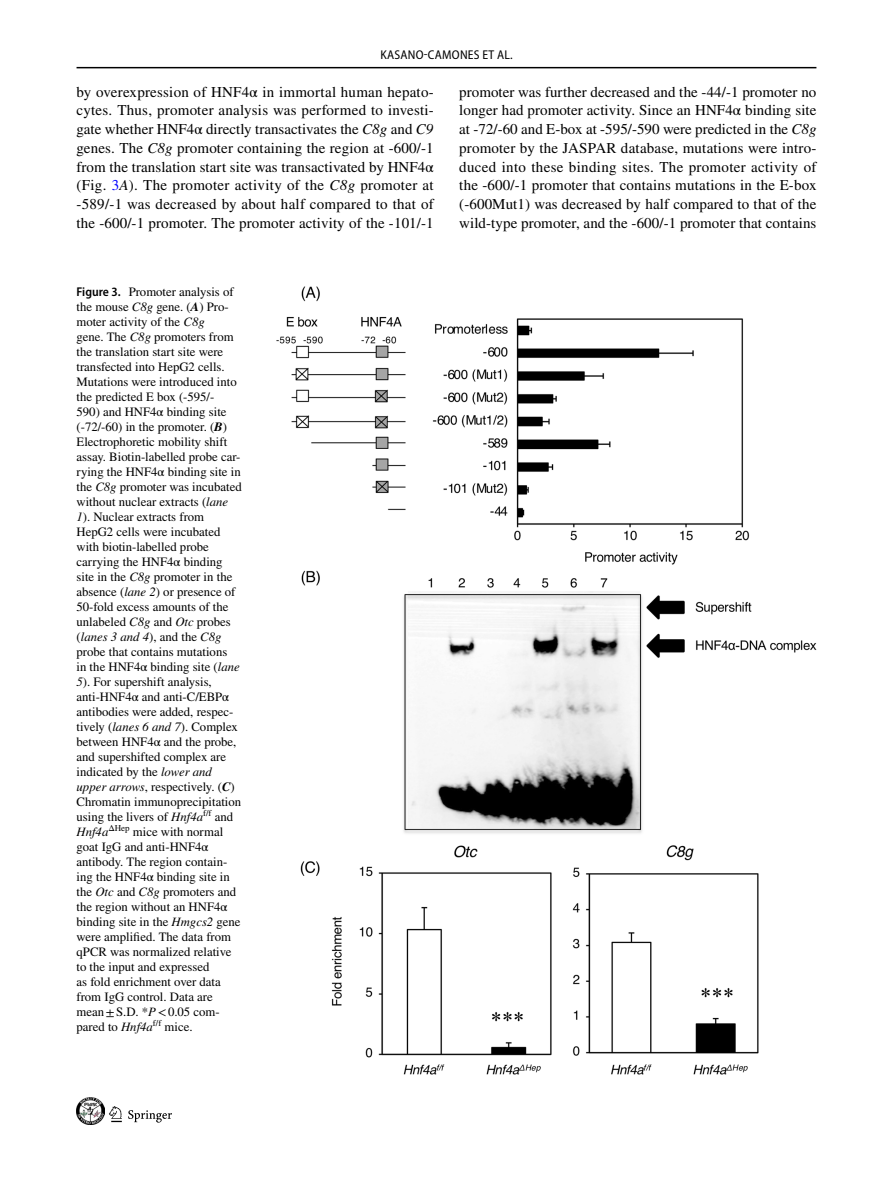
<style>
.page{position:relative;width:893px;height:1187px;background:#fff}
.page>*{position:absolute;margin:0;border:0;box-sizing:border-box;transform-origin:0 0}
.t1{font:15px/18.8px "STIX";letter-spacing:.005em;color:#000;text-align:justify}
.t2{font:12.75px/15px "STIX";color:#000}
.t3{font:semi-condensed 12.75px "Myriad Pro";letter-spacing:.02em;color:#000}
.s1{font-style:italic}
.s2{color:#00f}
.s3{font-family:"Myriad Pro";font-weight:600;font-stretch:semi-condensed}
.s4{font-weight:700;font-style:italic}
</style>
<div class="page">
<hr style="left:77px;top:67px;width:739px;height:1px;background:#000">
<svg style="left:109px;top:1106px;width:13px;height:15px"></svg>
<svg style="left:128px;top:1110px;width:44px;height:12px"></svg>
<img style="left:77px;top:1097px;width:27px;height:27px">
<img style="left:276px;top:286px;width:540px;height:787px">
<p class="t3" style="left:380px;top:48px;width:134px">KASANO-CAMONES ET AL.</p>
<p class="t1" style="left:77px;top:83px;width:359px">by overexpression of HNF4α in immortal human hepato&shy;cytes. Thus, promoter analysis was performed to investi&shy;gate whether HNF4α directly transactivates the <span class="s1">C8g</span> and <span class="s1">C9 </span>genes. The <span class="s1">C8g</span> promoter containing the region at -600/-1 from the translation start site was transactivated by HNF4α (Fig. <span class="s2">3</span><span class="s1">A</span>). The promoter activity of the <span class="s1">C8g</span> promoter at -589/-1 was decreased by about half compared to that of the -600/-1 promoter. The promoter activity of the -101/-1</p>
<p class="t1" style="left:459px;top:83px;width:359px">promoter was further decreased and the -44/-1 promoter no longer had promoter activity. Since an HNF4α binding site at -72/-60 and E-box at -595/-590 were predicted in the <span class="s1">C8g </span>promoter by the JASPAR database, mutations were intro&shy;duced into these binding sites. The promoter activity of the -600/-1 promoter that contains mutations in the E-box (-600Mut1) was decreased by half compared to that of the wild-type promoter, and the -600/-1 promoter that contains</p>
<p class="t2" style="left:77px;top:285px;width:167px"><span class="s3">Figure 3.</span> Promoter analysis of the mouse <span class="s1">C8g</span> gene. (<span class="s4">A</span>) Pro&shy;moter activity of the <span class="s1">C8g<br></span>gene. The <span class="s1">C8g</span> promoters from the translation start site were transfected into HepG2 cells.<br>Mutations were introduced into the predicted E box (-595/-<br>590) and HNF4α binding site (-72/-60) in the promoter. (<span class="s4">B</span>)<br>Electrophoretic mobility shift assay. Biotin-labelled probe car&shy;rying the HNF4α binding site in the <span class="s1">C8g</span> promoter was incubated without nuclear extracts (<span class="s1">lane<br>1</span>). Nuclear extracts from<br>HepG2 cells were incubated with biotin-labelled probe carrying the HNF4α binding site in the <span class="s1">C8g</span> promoter in the absence (<span class="s1">lane 2</span>) or presence of<br>50-fold excess amounts of the unlabeled <span class="s1">C8g</span> and <span class="s1">Otc</span> probes (<span class="s1">lanes 3 and 4</span>), and the <span class="s1">C8g </span>probe that contains mutations<br>in the HNF4α binding site (<span class="s1">lane<br>5</span>). For supershift analysis, anti-HNF4α and anti-C/EBPα antibodies were added, respec&shy;tively (<span class="s1">lanes 6 and 7</span>). Complex between HNF4α and the probe, and supershifted complex are indicated by the <span class="s1">lower and upper arrows</span>, respectively. (<span class="s4">C</span>)<br>Chromatin immunoprecipitation using the livers of <span class="s1">Hnf4a</span><sup>f/f</sup> and<br><span class="s1">Hnf4a</span><sup>ΔHep</sup> mice with normal goat IgG and anti-HNF4α antibody. The region contain&shy;ing the HNF4α binding site in the <span class="s1">Otc</span> and <span class="s1">C8g</span> promoters and the region without an HNF4α binding site in the <span class="s1">Hmgcs2</span> gene were amplified. The data from qPCR was normalized relative to the input and expressed<br>as fold enrichment over data from IgG control. Data are mean±S.D. *<span class="s1">P</span>&lt;0.05 com&shy;pared to <span class="s1">Hnf4a</span><sup>f/f</sup> mice.</p>
</div>
